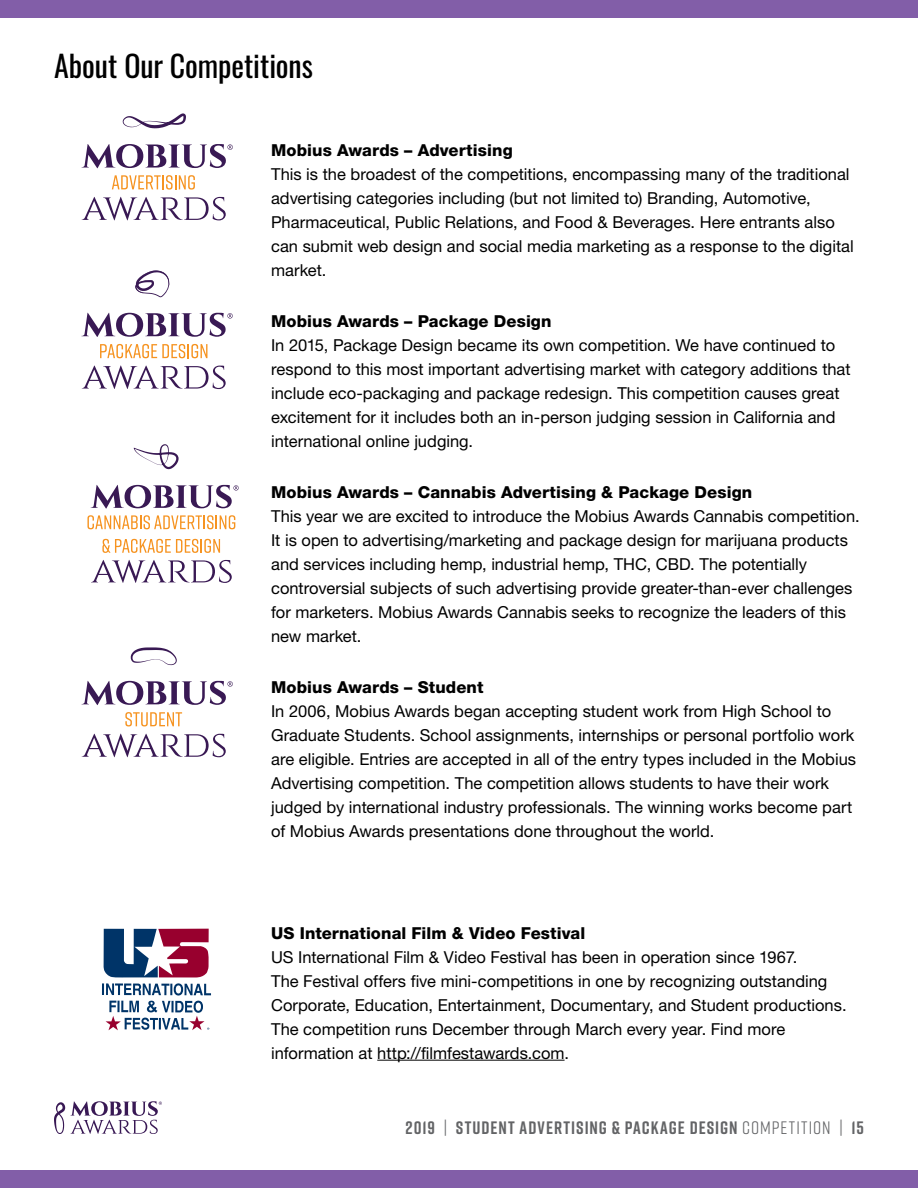
<style>
.page{position:relative;width:918px;height:1188px;background:#fff}
.page>*{position:absolute;margin:0;border:0;box-sizing:border-box;transform-origin:0 0}
.t1{font:30px "Oswald";color:#000}
.t2{font:700 18px "Rift";letter-spacing:.05em;color:#636466}
.t3{font:16.5px/24px "Helvetica Neue";color:#000}
.t4{font:800 16.5px "Helvetica Neue";letter-spacing:.005em;color:#000}
.s1{font-weight:400}
</style>
<div class="page">
<svg style="left:54px;top:1101px;width:108px;height:33px"></svg>
<div style="left:0;top:0;width:918px;height:17px;background:#825ea8"></div>
<div style="left:0;top:1171px;width:918px;height:17px;background:#825ea8"></div>
<hr style="left:377px;top:1060px;width:188px;height:1px;background:#000">
<svg style="left:112px;top:175px;width:83px;height:15px"></svg>
<svg style="left:82px;top:144px;width:151px;height:24px"></svg>
<svg style="left:82px;top:197px;width:144px;height:23px"></svg>
<svg style="left:123px;top:113px;width:63px;height:15px"></svg>
<svg style="left:87px;top:515px;width:148px;height:14px"></svg>
<svg style="left:102px;top:539px;width:118px;height:14px"></svg>
<svg style="left:91px;top:485px;width:148px;height:24px"></svg>
<svg style="left:91px;top:560px;width:141px;height:23px"></svg>
<svg style="left:134px;top:444px;width:45px;height:25px"></svg>
<svg style="left:100px;top:344px;width:107px;height:14px"></svg>
<svg style="left:82px;top:313px;width:151px;height:24px"></svg>
<svg style="left:82px;top:365px;width:144px;height:24px"></svg>
<svg style="left:135px;top:270px;width:35px;height:27px"></svg>
<svg style="left:125px;top:712px;width:57px;height:14px"></svg>
<svg style="left:82px;top:681px;width:151px;height:24px"></svg>
<svg style="left:82px;top:734px;width:144px;height:23px"></svg>
<svg style="left:131px;top:647px;width:46px;height:18px"></svg>
<svg style="left:102px;top:929px;width:109px;height:101px"></svg>
<h1 class="t1" style="left:54px;top:39px;width:261px">About Our Competitions</h1>
<p class="t4" style="left:271px;top:140px;width:243px">Mobius Awards – Advertising</p>
<p class="t3" style="left:271px;top:161px;width:584px">This is the broadest of the competitions, encompassing many of the traditional advertising categories including (but not limited to) Branding, Automotive, Pharmaceutical, Public Relations, and Food &amp; Beverages. Here entrants also can submit web design and social media marketing as a response to the digital market.</p>
<p class="t4" style="left:271px;top:311px;width:282px">Mobius Awards – Package Design</p>
<p class="t3" style="left:271px;top:332px;width:581px">In 2015, Package Design became its own competition. We have continued to respond to this most important advertising market with category additions that include eco-packaging and package redesign. This competition causes great excitement for it includes both an in-person judging session in California and international online judging.</p>
<p class="t4" style="left:271px;top:482px;width:483px">Mobius Awards – Cannabis Advertising &amp; Package Design</p>
<p class="t3" style="left:271px;top:504px;width:587px">This year we are excited to introduce the Mobius Awards Cannabis competition.<br>It is open to advertising/marketing and package design for marijuana products and services including hemp, industrial hemp, THC, CBD. The potentially controversial subjects of such advertising provide greater-than-ever challenges for marketers. Mobius Awards Cannabis seeks to recognize the leaders of this new market.</p>
<p class="t4" style="left:271px;top:677px;width:214px">Mobius Awards – Student</p>
<p class="t3" style="left:271px;top:699px;width:587px">In 2006, Mobius Awards began accepting student work from High School to Graduate Students. School assignments, internships or personal portfolio work are eligible. Entries are accepted in all of the entry types included in the Mobius Advertising competition. The competition allows students to have their work judged by international industry professionals. The winning works become part of Mobius Awards presentations done throughout the world.</p>
<p class="t4" style="left:271px;top:923px;width:316px">US International Film &amp; Video Festival</p>
<p class="t3" style="left:271px;top:945px;width:574px">US International Film &amp; Video Festival has been in operation since 1967.<br>The Festival offers five mini-competitions in one by recognizing outstanding Corporate, Education, Entertainment, Documentary, and Student productions.<br>The competition runs December through March every year. Find more information at http://filmfestawards.com.</p>
<p class="t2" style="left:406px;top:1115px;width:460px">2019 <span class="s1">|</span> STUDENT ADVERTISING &amp; PACKAGE DESIGN <span class="s1">COMPETITION |</span> 15</p>
</div>
